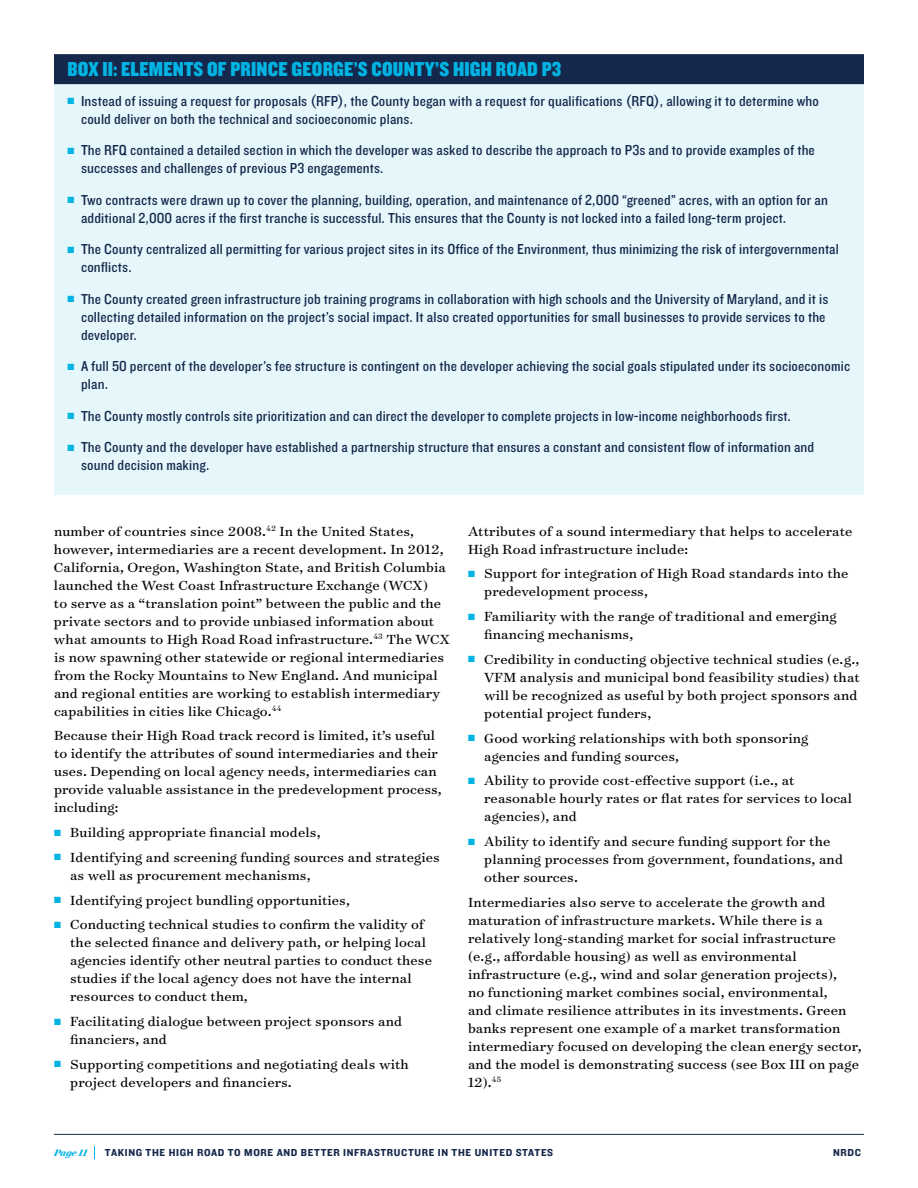
<style>
.page{position:relative;width:918px;height:1188px;background:#fff}
.page>*{position:absolute;margin:0;border:0;box-sizing:border-box;transform-origin:0 0}
.t1{font:21px "Knockout 70 Full Welterwt";letter-spacing:.01em;color:#00b3e3}
.t2{font:15px/18px "Surveyor Text";letter-spacing:.01em;color:#000}
.t3{font:15px/18px "Knockout 30 Junior Welterwt";letter-spacing:.01em;color:#15284b}
.t4{font:10.5px "Knockout 51 Middleweight";letter-spacing:.06em;color:#15284b}
.t5{font:italic 700 10.5px "Surveyor Display";letter-spacing:-.025em;color:#00b3e3}
.s1{color:#00b3e3}
</style>
<div class="page">
<hr style="left:54px;top:1134px;width:810px;height:1px;background:#15284b">
<svg style="left:94px;top:1146px;width:1px;height:13px"></svg>
<div style="left:54px;top:58px;width:810px;height:437px;background:#e6f7fc"></div>
<div style="left:54px;top:54px;width:810px;height:30px;background:#15284b"></div>
<h1 class="t1" style="left:68px;top:55px;width:495px">BOX II: ELEMENTS OF PRINCE GEORGE’S COUNTY’S HIGH ROAD P3</h1>
<p class="t3" style="left:81px;top:91px;width:740px;text-indent:-14px"><span class="s1">■</span> Instead of issuing a request for proposals (RFP), the County began with a request for qualifications (RFQ), allowing it to determine who could deliver on both the technical and socioeconomic plans.</p>
<p class="t3" style="left:81px;top:141px;width:735px;text-indent:-14px"><span class="s1">■</span> The RFQ contained a detailed section in which the developer was asked to describe the approach to P3s and to provide examples of the successes and challenges of previous P3 engagements.</p>
<p class="t3" style="left:81px;top:190px;width:748px;text-indent:-14px"><span class="s1">■</span> Two contracts were drawn up to cover the planning, building, operation, and maintenance of 2,000 “greened” acres, with an option for an additional 2,000 acres if the first tranche is successful. This ensures that the County is not locked into a failed long-term project.</p>
<p class="t3" style="left:81px;top:240px;width:759px;text-indent:-14px"><span class="s1">■</span> The County centralized all permitting for various project sites in its Office of the Environment, thus minimizing the risk of intergovernmental conflicts.</p>
<p class="t3" style="left:81px;top:289px;width:749px;text-indent:-14px"><span class="s1">■</span> The County created green infrastructure job training programs in collaboration with high schools and the University of Maryland, and it is collecting detailed information on the project’s social impact. It also created opportunities for small businesses to provide services to the developer.</p>
<p class="t3" style="left:81px;top:357px;width:771px;text-indent:-14px"><span class="s1">■</span> A full 50 percent of the developer’s fee structure is contingent on the developer achieving the social goals stipulated under its socioeconomic plan.</p>
<p class="t3" style="left:68px;top:406px;width:725px"><span class="s1">■</span> The County mostly controls site prioritization and can direct the developer to complete projects in low-income neighborhoods first.</p>
<p class="t3" style="left:81px;top:438px;width:735px;text-indent:-14px"><span class="s1">■</span> The County and the developer have established a partnership structure that ensures a constant and consistent flow of information and sound decision making.</p>
<p class="t2" style="left:54px;top:521px;width:397px">number of countries since 2008.<sup>42</sup> In the United States, however, intermediaries are a recent development. In 2012, California, Oregon, Washington State, and British Columbia launched the West Coast Infrastructure Exchange (WCX)<br>to serve as a “translation point” between the public and the private sectors and to provide unbiased information about what amounts to High Road Road infrastructure.<sup>43</sup> The WCX is now spawning other statewide or regional intermediaries from the Rocky Mountains to New England. And municipal and regional entities are working to establish intermediary capabilities in cities like Chicago.<sup>44</sup></p>
<p class="t2" style="left:54px;top:726px;width:389px">Because their High Road track record is limited, it’s useful to identify the attributes of sound intermediaries and their uses. Depending on local agency needs, intermediaries can provide valuable assistance in the predevelopment process, including:</p>
<p class="t2" style="left:54px;top:823px;width:268px"><span class="s1">■</span> Building appropriate financial models,</p>
<p class="t2" style="left:70px;top:848px;width:371px;text-indent:-16px"><span class="s1">■</span> Identifying and screening funding sources and strategies as well as procurement mechanisms,</p>
<p class="t2" style="left:54px;top:890px;width:298px"><span class="s1">■</span> Identifying project bundling opportunities,</p>
<p class="t2" style="left:70px;top:915px;width:363px;text-indent:-16px"><span class="s1">■</span> Conducting technical studies to confirm the validity of the selected finance and delivery path, or helping local agencies identify other neutral parties to conduct these studies if the local agency does not have the internal resources to conduct them,</p>
<p class="t2" style="left:70px;top:1012px;width:333px;text-indent:-16px"><span class="s1">■</span> Facilitating dialogue between project sponsors and financiers, and</p>
<p class="t2" style="left:70px;top:1055px;width:340px;text-indent:-16px"><span class="s1">■</span> Supporting competitions and negotiating deals with project developers and financiers.</p>
<p class="t2" style="left:468px;top:521px;width:386px">Attributes of a sound intermediary that helps to accelerate<br>High Road infrastructure include:</p>
<p class="t2" style="left:484px;top:564px;width:366px;text-indent:-16px"><span class="s1">■</span> Support for integration of High Road standards into the predevelopment process,</p>
<p class="t2" style="left:484px;top:607px;width:354px;text-indent:-16px"><span class="s1">■</span> Familiarity with the range of traditional and emerging financing mechanisms,</p>
<p class="t2" style="left:484px;top:650px;width:377px;text-indent:-16px"><span class="s1">■</span> Credibility in conducting objective technical studies (e.g., VFM analysis and municipal bond feasibility studies) that will be recognized as useful by both project sponsors and potential project funders,</p>
<p class="t2" style="left:484px;top:728px;width:326px;text-indent:-16px"><span class="s1">■</span> Good working relationships with both sponsoring agencies and funding sources,</p>
<p class="t2" style="left:484px;top:771px;width:369px;text-indent:-16px"><span class="s1">■</span> Ability to provide cost-effective support (i.e., at reasonable hourly rates or flat rates for services to local agencies), and</p>
<p class="t2" style="left:484px;top:832px;width:360px;text-indent:-16px"><span class="s1">■</span> Ability to identify and secure funding support for the planning processes from government, foundations, and other sources.</p>
<p class="t2" style="left:468px;top:893px;width:395px">Intermediaries also serve to accelerate the growth and maturation of infrastructure markets. While there is a relatively long-standing market for social infrastructure (e.g., affordable housing) as well as environmental infrastructure (e.g., wind and solar generation projects),<br>no functioning market combines social, environmental,<br>and climate resilience attributes in its investments. Green banks represent one example of a market transformation intermediary focused on developing the clean energy sector, and the model is demonstrating success (see Box III on page 12).<sup>45</sup></p>
<p class="t5" style="left:54px;top:1146px;width:35px">Page 11</p>
<p class="t4" style="left:105px;top:1146px;width:450px">TAKING THE HIGH ROAD TO MORE AND BETTER INFRASTRUCTURE IN THE UNITED STATES</p>
<p class="t4" style="left:833px;top:1146px;width:29px">NRDC</p>
</div>
